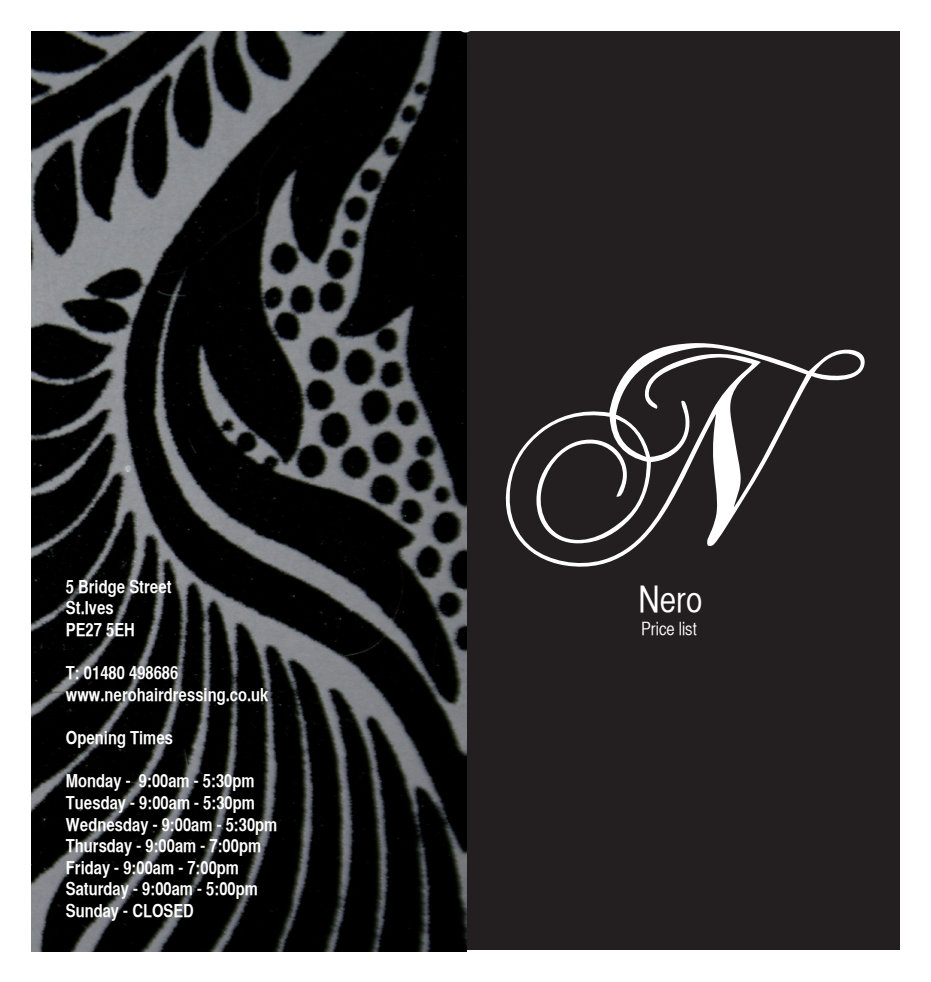
<style>
.page{position:relative;width:931px;height:982px;background:#fff}
.page>*{position:absolute;margin:0;border:0;box-sizing:border-box;transform-origin:0 0}
.t1{font:36px "Helvetica CY Plain";color:#fff}
.t2{font:18px "Helvetica CY Bold";color:#fff}
.t3{font:18px "Helvetica CY Plain";color:#fff}
</style>
<div class="page">
<div style="left:464px;top:32px;width:435px;height:918px;background:#231f20"></div>
<svg style="left:505px;top:343px;width:360px;height:224px"></svg>
<img style="left:32px;top:31px;width:434px;height:920px">
<div style="left:457px;top:16px;width:17px;height:16px;border:2px solid #fff;border-radius:50%"></div>
<div style="left:460px;top:19px;width:11px;height:10px;border:2px solid #fff;border-radius:50%"></div>
<div style="left:460px;top:952px;width:11px;height:11px;border:2px solid #fff;border-radius:50%"></div>
<p class="t2" style="left:66px;top:575px;width:107px">5 Bridge Street</p>
<p class="t2" style="left:66px;top:597px;width:49px">St.Ives</p>
<p class="t2" style="left:66px;top:618px;width:70px">PE27 5EH</p>
<p class="t2" style="left:66px;top:662px;width:114px">T: 01480 498686</p>
<p class="t2" style="left:66px;top:683px;width:204px">www.nerohairdressing.co.uk</p>
<p class="t2" style="left:66px;top:726px;width:109px">Opening Times</p>
<p class="t2" style="left:66px;top:770px;width:190px">Monday - 9:00am - 5:30pm</p>
<p class="t2" style="left:66px;top:791px;width:190px">Tuesday - 9:00am - 5:30pm</p>
<p class="t2" style="left:66px;top:813px;width:213px">Wednesday - 9:00am - 5:30pm</p>
<p class="t2" style="left:66px;top:834px;width:197px">Thursday - 9:00am - 7:00pm</p>
<p class="t2" style="left:66px;top:856px;width:175px">Friday - 9:00am - 7:00pm</p>
<p class="t2" style="left:66px;top:878px;width:193px">Saturday - 9:00am - 5:00pm</p>
<p class="t2" style="left:66px;top:899px;width:129px">Sunday - CLOSED</p>
<p class="t1" style="left:638px;top:578px;width:65px">Nero</p>
<p class="t3" style="left:641px;top:618px;width:57px">Price list</p>
</div>
